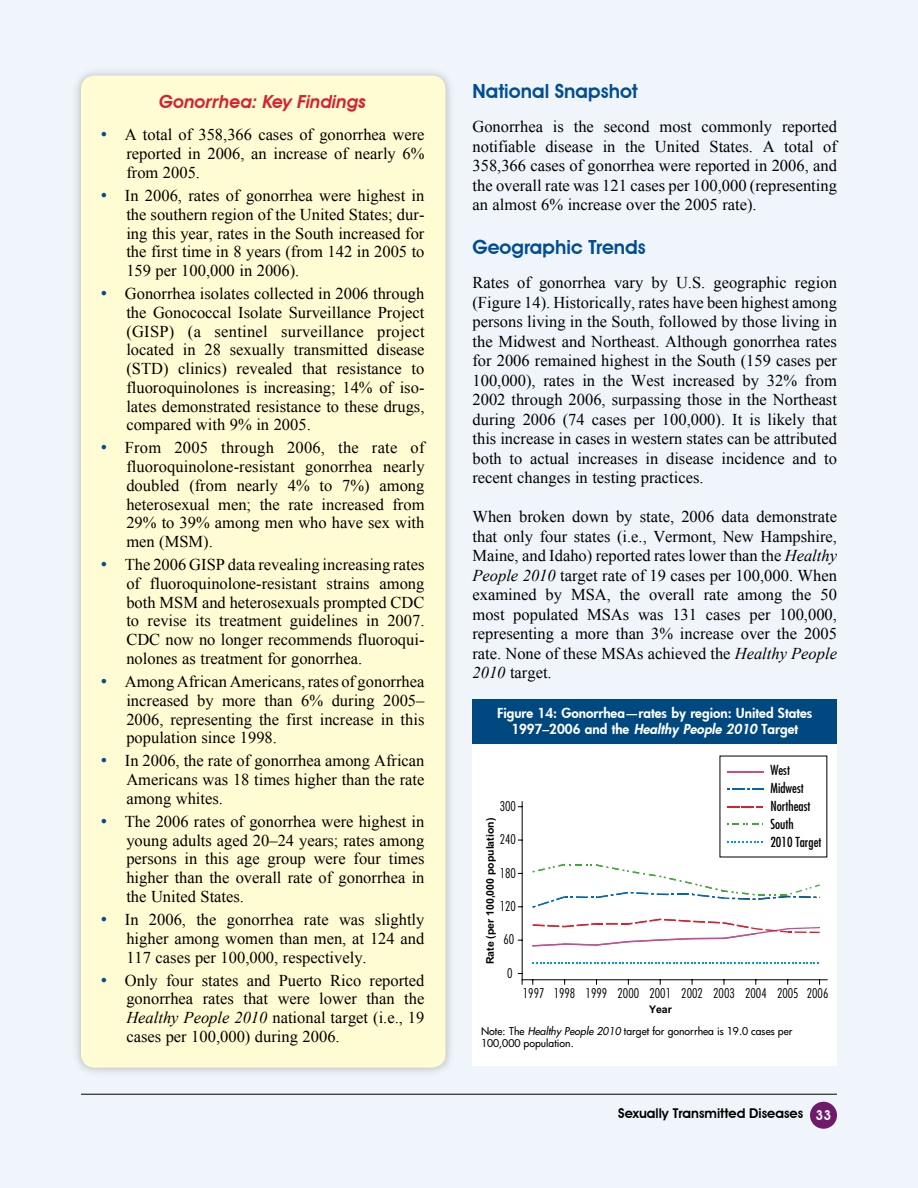
<style>
.page{position:relative;width:918px;height:1188px;background:#eff5fa}
.page>*{position:absolute;margin:0;border:0;box-sizing:border-box;transform-origin:0 0}
.header_1{font:600 19.5px "Avant Garde IT Cby BT";color:#004d93}
.key_findings_intro{font:italic 600 18px "Avant Garde IT Cby BT";color:#d6222e}
.bullet_list-_key_fin{font:16.5px/18.8px "Times New Roman";color:#000;text-align:justify}
.body_text{font:16.5px/19.5px "Times New Roman";color:#000;text-align:justify}
.t1{font:800 13.5px/16.5px "Futura";color:#fff;text-align:center}
.t2{font:condensed 13.5px/17.9px "Futura";color:#000}
.t3{font:600 13.5px "Avant Garde IT Cby BT";color:#000}
.t4{font:300 condensed 13.05px "Futura";color:#000}
.t5{font:300 condensed 13.05px "Futura";color:#010100}
.t6{font:500 10.5px/12px "Futura";color:#000}
.t7{font:700 10.5px "Arial";color:#000}
.s1{font-size:18px;color:#004d93}
.s2{font-style:italic}
.s3{font-weight:400;font-style:italic}
.s4{color:#fff}
</style>
<div class="page">
<hr style="left:81px;top:1094px;width:756px;height:1px;background:#000">
<div style="left:71px;top:65px;width:386px;height:1013px;background:#000;opacity:.25"></div>
<div style="left:81px;top:76px;width:365px;height:992px;background:#fffbd2;border-radius:14px"></div>
<div style="left:810px;top:1102px;width:27px;height:27px;background:#6f1a6b;border-radius:50%"></div>
<div style="left:472px;top:739px;width:365px;height:327px;background:#fff"></div>
<hr style="left:727px;top:771px;width:36px;height:1px;background:#c05090">
<svg style="left:727px;top:788px;width:36px;height:2px"></svg>
<svg style="left:517px;top:800px;width:311px;height:185px"></svg>
<div style="left:472px;top:699px;width:365px;height:44px;background:#004880"></div>
<h1 class="key_findings_intro" style="left:159px;top:90px;width:209px">Gonorrhea: Key Findings</h1>
<p class="bullet_list-_key_fin" style="left:126px;top:125px;width:300px;text-indent:-26px"><span class="s1">•</span> A total of 358,366 cases of gonorrhea were reported in 2006, an increase of nearly 6% from 2005.</p>
<p class="bullet_list-_key_fin" style="left:126px;top:186px;width:300px;text-indent:-26px"><span class="s1">•</span> In 2006, rates of gonorrhea were highest in the southern region of the United States; dur&shy;ing this year, rates in the South increased for the first time in 8 years (from 142 in 2005 to 159 per 100,000 in 2006).</p>
<p class="bullet_list-_key_fin" style="left:126px;top:284px;width:300px;text-indent:-26px"><span class="s1">•</span> Gonorrhea isolates collected in 2006 through the Gonococcal Isolate Surveillance Project (GISP) (a sentinel surveillance project located in 28 sexually transmitted disease (STD) clinics) revealed that resistance to fluoroquinolones is increasing; 14% of iso&shy;lates demonstrated resistance to these drugs, compared with 9% in 2005.</p>
<p class="bullet_list-_key_fin" style="left:126px;top:438px;width:300px;text-indent:-26px"><span class="s1">•</span> From 2005 through 2006, the rate of fluoroquinolone-resistant gonorrhea nearly doubled (from nearly 4% to 7%) among heterosexual men; the rate increased from 29% to 39% among men who have sex with men (MSM).</p>
<p class="bullet_list-_key_fin" style="left:126px;top:555px;width:300px;text-indent:-26px"><span class="s1">•</span> The 2006 GISP data revealing increasing rates of fluoroquinolone-resistant strains among both MSM and heterosexuals prompted CDC to revise its treatment guidelines in 2007.<br>CDC now no longer recommends fluoroqui&shy;nolones as treatment for gonorrhea.</p>
<p class="bullet_list-_key_fin" style="left:126px;top:672px;width:300px;text-indent:-26px"><span class="s1">•</span> Among African Americans, rates of gonorrhea increased by more than 6% during 2005– 2006, representing the first increase in this population since 1998.</p>
<p class="bullet_list-_key_fin" style="left:126px;top:751px;width:300px;text-indent:-26px"><span class="s1">•</span> In 2006, the rate of gonorrhea among African Americans was 18 times higher than the rate among whites.</p>
<p class="bullet_list-_key_fin" style="left:126px;top:812px;width:300px;text-indent:-26px"><span class="s1">•</span> The 2006 rates of gonorrhea were highest in young adults aged 20–24 years; rates among persons in this age group were four times higher than the overall rate of gonorrhea in the United States.</p>
<p class="bullet_list-_key_fin" style="left:126px;top:910px;width:300px;text-indent:-26px"><span class="s1">•</span> In 2006, the gonorrhea rate was slightly higher among women than men, at 124 and 117 cases per 100,000, respectively.</p>
<p class="bullet_list-_key_fin" style="left:126px;top:970px;width:300px;text-indent:-26px"><span class="s1">•</span> Only four states and Puerto Rico reported gonorrhea rates that were lower than the <span class="s2">Healthy People 2010</span> national target (i.e., 19 cases per 100,000) during 2006.</p>
<h1 class="header_1" style="left:472px;top:79px;width:167px">National Snapshot</h1>
<p class="body_text" style="left:472px;top:116px;width:366px">Gonorrhea is the second most commonly reported notifiable disease in the United States. A total of 358,366 cases of gonorrhea were reported in 2006, and the overall rate was 121 cases per 100,000 (representing an almost 6% increase over the 2005 rate).</p>
<h1 class="header_1" style="left:472px;top:235px;width:175px">Geographic Trends</h1>
<p class="body_text" style="left:472px;top:272px;width:366px">Rates of gonorrhea vary by U.S. geographic region (Figure 14). Historically, rates have been highest among persons living in the South, followed by those living in the Midwest and Northeast. Although gonorrhea rates for 2006 remained highest in the South (159 cases per 100,000), rates in the West increased by 32% from 2002 through 2006, surpassing those in the Northeast during 2006 (74 cases per 100,000). It is likely that this increase in cases in western states can be attributed both to actual increases in disease incidence and to recent changes in testing practices.</p>
<p class="body_text" style="left:472px;top:506px;width:366px">When broken down by state, 2006 data demonstrate that only four states (i.e., Vermont, New Hampshire, Maine, and Idaho) reported rates lower than the <span class="s2">Healthy People 2010</span> target rate of 19 cases per 100,000. When examined by MSA, the overall rate among the 50 most populated MSAs was 131 cases per 100,000, representing a more than 3% increase over the 2005 rate. None of these MSAs achieved the <span class="s2">Healthy People 2010</span> target.</p>
<p class="t1" style="left:497px;top:704px;width:317px">Figure 14: Gonorrhea—rates by region: United States<br>1997–2006 and the <span class="s2">Healthy People 2010</span> Target</p>
<p class="t5" style="left:500px;top:798px;width:18px">300</p>
<p class="t7" style="left:483px;top:964px;width:148px;rotate:-90deg">Rate (per 100,000 population)</p>
<p class="t5" style="left:500px;top:832px;width:18px">240</p>
<p class="t5" style="left:500px;top:865px;width:18px">180</p>
<p class="t5" style="left:500px;top:898px;width:18px">120</p>
<p class="t5" style="left:503px;top:932px;width:12px">60</p>
<p class="t5" style="left:507px;top:965px;width:7px">0</p>
<p class="t2" style="left:770px;top:761px;width:53px">West<br>Midwest<br>Northeast<br>South<br>2010 Target</p>
<p class="t4" style="left:523px;top:985px;width:307px">1997 1998 1999 2000 2001 2002 2003 2004 2005 2006</p>
<p class="t7" style="left:649px;top:1003px;width:24px">Year</p>
<p class="t6" style="left:481px;top:1024px;width:313px">Note: The <span class="s3">Healthy People 2010</span> target for gonorrhea is 19.0 cases per<br>100,000 population.</p>
<p class="t3" style="left:618px;top:1105px;width:206px">Sexually Transmitted Diseases <span class="s4">33</span></p>
</div>
